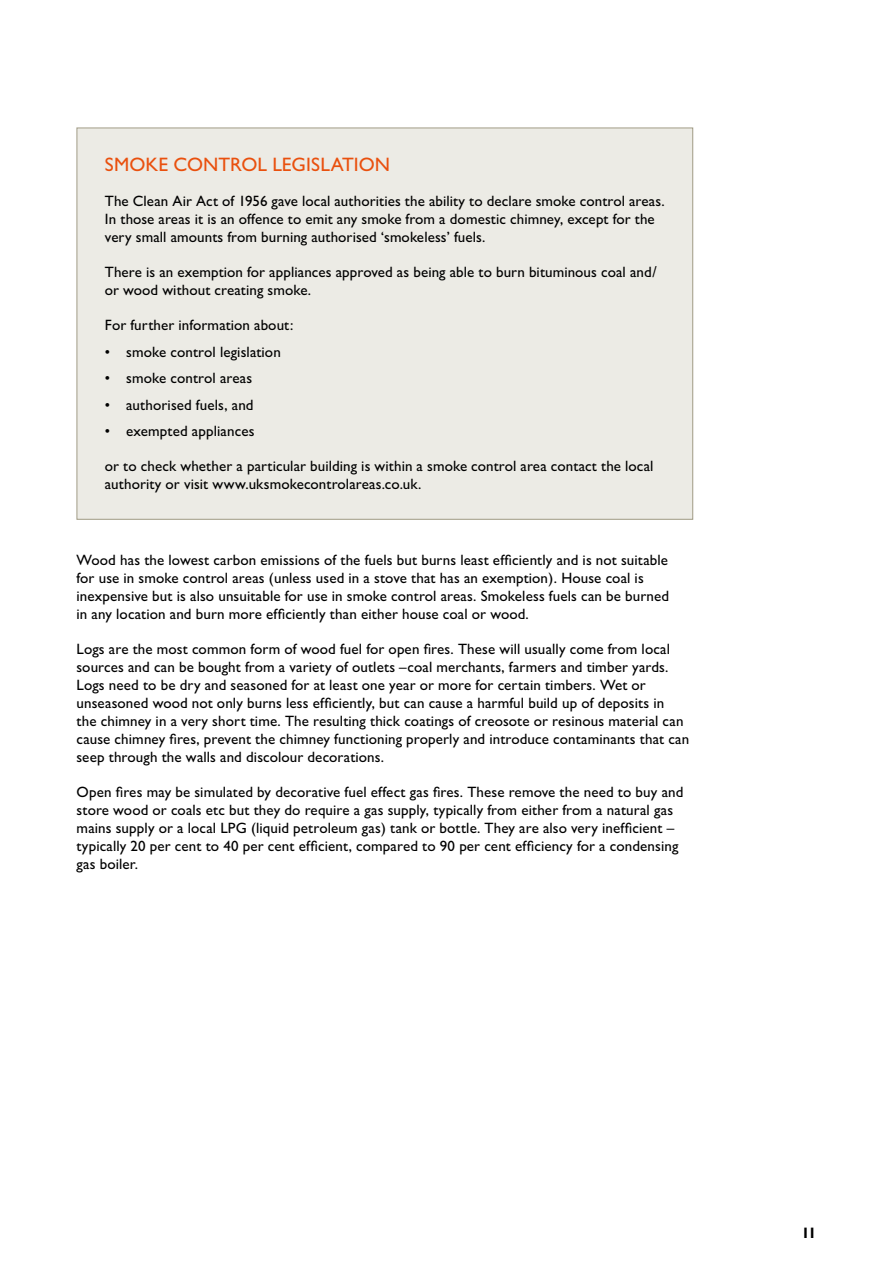
<style>
.page{position:relative;width:893px;height:1263px;background:#fff}
.page>*{position:absolute;margin:0;border:0;box-sizing:border-box;transform-origin:0 0}
.Call_out_headers{font:19.5px "M Gill Sans";letter-spacing:.005em;color:#e9500e}
.reg_body{font:15px/18px "M Gill Sans";letter-spacing:.01em;color:#000}
.Call_out_body{font:15px/18px "M Gill Sans";letter-spacing:.005em;color:#000}
.Call_bullet_list{font:15px "M Gill Sans";letter-spacing:.01em;color:#000}
.t1{font:700 15px "M Gill Sans";color:#000}
</style>
<div class="page">
<div style="left:77px;top:128px;width:616px;height:391px;background:#ecebe5"></div>
<p class="Call_out_headers" style="left:105px;top:154px;width:287px">SMOKE CONTROL LEGISLATION</p>
<p class="Call_out_body" style="left:105px;top:192px;width:561px">The Clean Air Act of 1956 gave local authorities the ability to declare smoke control areas.<br>In those areas it is an offence to emit any smoke from a domestic chimney, except for the very small amounts from burning authorised ‘smokeless’ fuels.</p>
<p class="Call_out_body" style="left:105px;top:263px;width:553px">There is an exemption for appliances approved as being able to burn bituminous coal and/ or wood without creating smoke.</p>
<p class="Call_out_body" style="left:105px;top:316px;width:190px">For further information about:</p>
<p class="Call_bullet_list" style="left:105px;top:343px;width:177px">• smoke control legislation</p>
<p class="Call_bullet_list" style="left:105px;top:370px;width:149px">• smoke control areas</p>
<p class="Call_bullet_list" style="left:105px;top:396px;width:150px">• authorised fuels, and</p>
<p class="Call_bullet_list" style="left:105px;top:423px;width:151px">• exempted appliances</p>
<p class="Call_out_body" style="left:105px;top:457px;width:550px">or to check whether a particular building is within a smoke control area contact the local authority or visit www.uksmokecontrolareas.co.uk.</p>
<p class="reg_body" style="left:77px;top:551px;width:594px">Wood has the lowest carbon emissions of the fuels but burns least efficiently and is not suitable for use in smoke control areas (unless used in a stove that has an exemption). House coal is inexpensive but is also unsuitable for use in smoke control areas. Smokeless fuels can be burned in any location and burn more efficiently than either house coal or wood.</p>
<p class="reg_body" style="left:77px;top:640px;width:614px">Logs are the most common form of wood fuel for open fires. These will usually come from local sources and can be bought from a variety of outlets –coal merchants, farmers and timber yards.<br>Logs need to be dry and seasoned for at least one year or more for certain timbers. Wet or unseasoned wood not only burns less efficiently, but can cause a harmful build up of deposits in<br>the chimney in a very short time. The resulting thick coatings of creosote or resinous material can cause chimney fires, prevent the chimney functioning properly and introduce contaminants that can seep through the walls and discolour decorations.</p>
<p class="reg_body" style="left:77px;top:783px;width:608px">Open fires may be simulated by decorative fuel effect gas fires. These remove the need to buy and store wood or coals etc but they do require a gas supply, typically from either from a natural gas mains supply or a local LPG (liquid petroleum gas) tank or bottle. They are also very inefficient – typically 20 per cent to 40 per cent efficient, compared to 90 per cent efficiency for a condensing gas boiler.</p>
<p class="t1" style="left:801px;top:1225px;width:17px">11</p>
</div>
